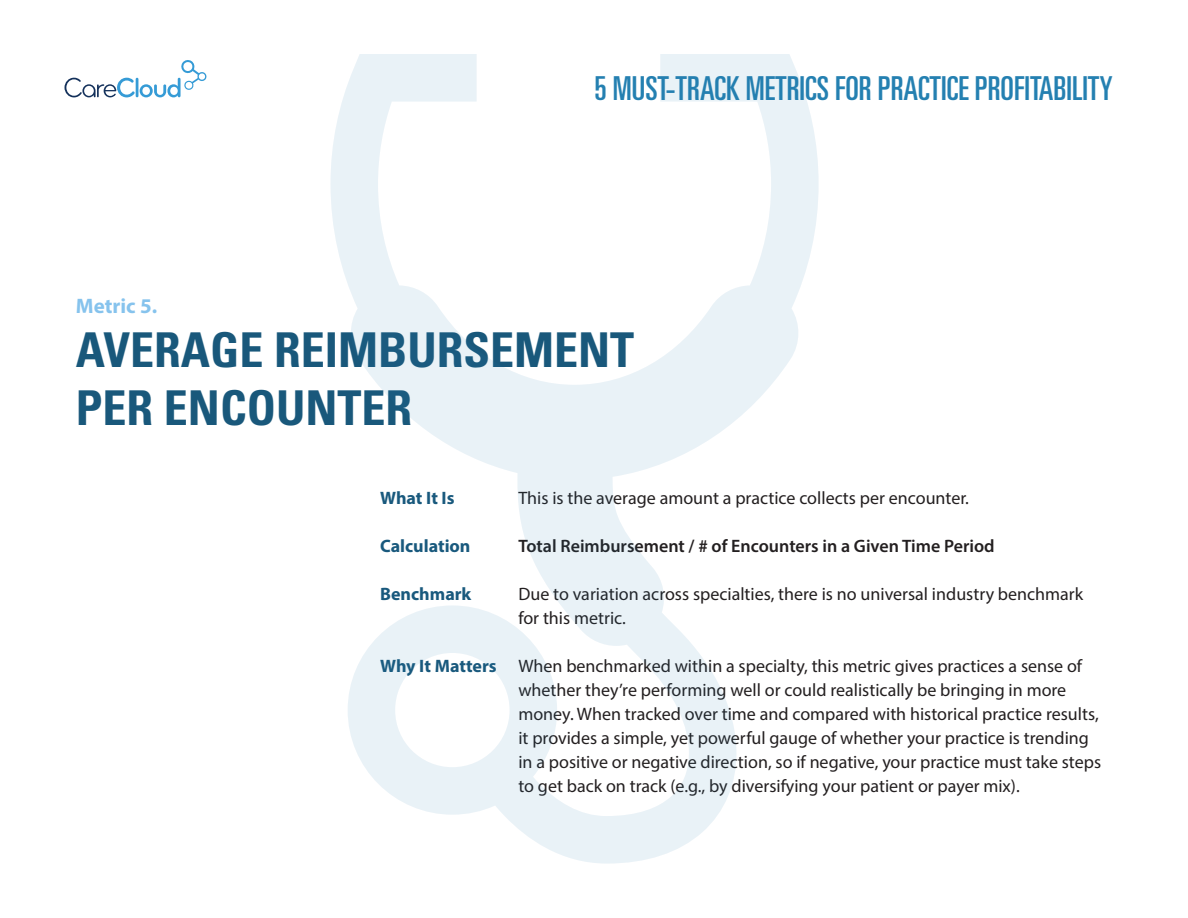
<style>
.page{position:relative;width:1188px;height:918px;background:#fff}
.page>*{position:absolute;margin:0;border:0;box-sizing:border-box;transform-origin:0 0}
.t1{font:700 condensed 48px/57.6px "Univers";color:#19587b}
.t2{font:ultra-condensed 33px "Univers";color:#2480b1}
.t3{font:700 21px "Myriad Pro";color:#86c3ed}
.t4{font:18px/24px "Myriad Pro";color:#231f20}
.t5{font:600 18px "Myriad Pro";color:#231f20}
.t6{font:700 18px "Myriad Pro";color:#19597d}
</style>
<div class="page">
<svg style="left:64px;top:60px;width:143px;height:37px"></svg>
<svg style="left:330px;top:54px;width:489px;height:810px"></svg>
<p class="t3" style="left:76px;top:292px;width:83px">Metric 5.</p>
<h2 class="t2" style="left:595px;top:69px;width:520px">5 MUST-TRACK METRICS FOR PRACTICE PROFITABILITY</h2>
<p class="t1" style="left:76px;top:320px;width:560px">AVERAGE REIMBURSEMENT<br>PER ENCOUNTER</p>
<p class="t6" style="left:380px;top:486px;width:76px">What It Is</p>
<p class="t6" style="left:380px;top:534px;width:92px">Calculation</p>
<p class="t6" style="left:380px;top:582px;width:93px">Benchmark</p>
<p class="t6" style="left:380px;top:654px;width:118px">Why It Matters</p>
<p class="t4" style="left:518px;top:485px;width:452px">This is the average amount a practice collects per encounter.</p>
<p class="t5" style="left:518px;top:534px;width:478px">Total Reimbursement / # of Encounters in a Given Time Period</p>
<p class="t4" style="left:518px;top:581px;width:566px">Due to variation across specialties, there is no universal industry benchmark for this metric.</p>
<p class="t4" style="left:518px;top:653px;width:584px">When benchmarked within a specialty, this metric gives practices a sense of whether they’re performing well or could realistically be bringing in more money. When tracked over time and compared with historical practice results, it provides a simple, yet powerful gauge of whether your practice is trending in a positive or negative direction, so if negative, your practice must take steps to get back on track (e.g., by diversifying your patient or payer mix).</p>
</div>
